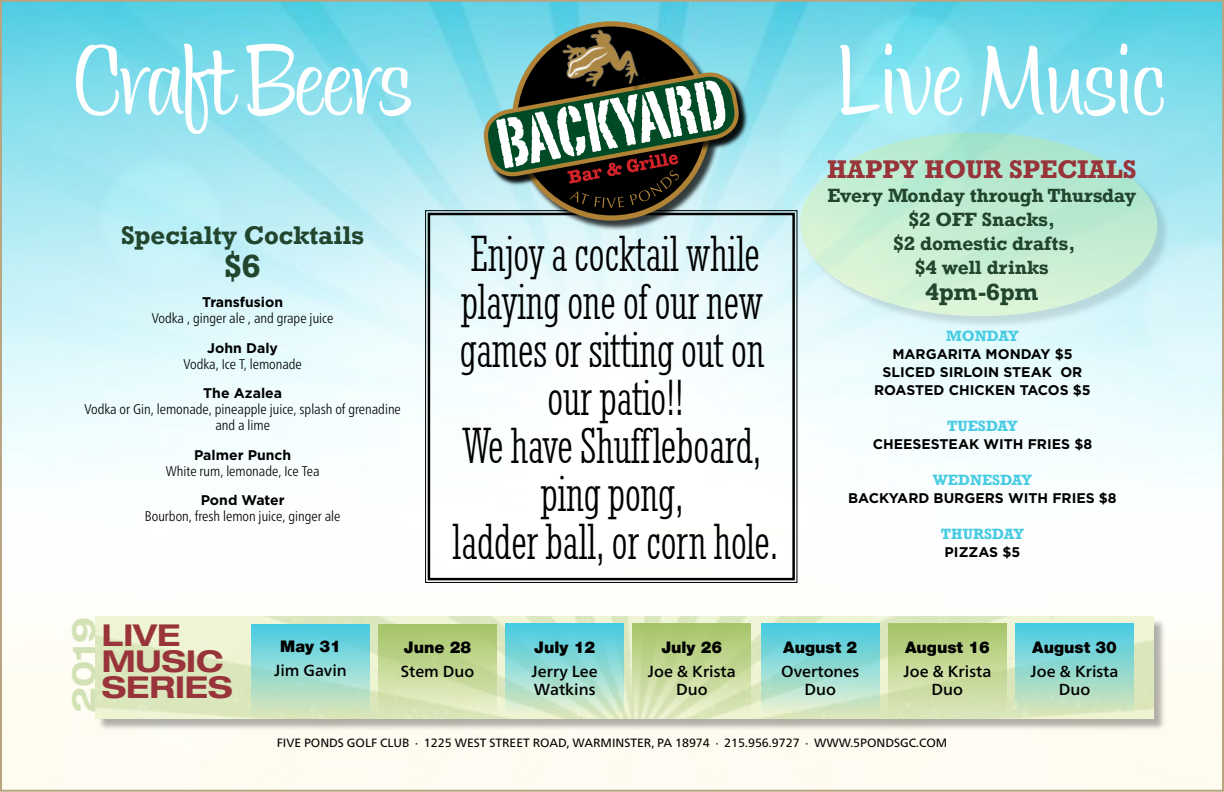
<style>
.page{position:relative;width:1224px;height:792px;background:#fff}
.page>*{position:absolute;margin:0;border:0;box-sizing:border-box;transform-origin:0 0}
.Food_Description{font:98px "Alfie Casual";letter-spacing:-.06em;color:#fff}
.Food_Description-2{font:98px "Alfie Casual";letter-spacing:-.04em;color:#fff}
.t1{font:300 condensed 48px/48px "Rockwell Nova";color:#000;text-align:center}
.Food_Description-3{font:700 expanded 32.1px "Helvetica Neue LTW1 G";color:#d2e2b4}
.Food_Description-4{font:700 expanded 30px/26px "Helvetica Neue LTW1 G";color:#98343a}
.Food_Description-5{font:700 30px "Rockwell Nova";color:#22452d}
.Food_Description-6{font:700 24px "Rockwell Nova";color:#22452d}
.Food_Description-7{font:700 24px "Rockwell Nova";color:#98343a}
.Food_Description-8{font:700 22px "Rockwell Nova";color:#22452d}
.Food_Description-9{font:700 18px/24px "Rockwell Nova";color:#22452d;text-align:center}
.Food_Description-10{font:500 16px/24px "Frutiger Neue LT Pro";color:#000}
.t2{font:300 condensed 14px/16px "Frutiger Neue LT Pro";color:#000;text-align:center}
.Food_Description-11{font:700 14px/18px "Gotham";color:#000;text-align:center}
.Food_Description-12{font:700 14px/18px "Rockwell Nova";color:#47cbe2}
.t3{font:12px "Frutiger Neue LT Pro";color:#000}
.s1{font-family:"Gotham";font-weight:700;font-stretch:normal}
.s2{font-family:"Rockwell Nova";color:#47cbe2}
.s3{font-family:"Gotham";color:#000}
.s4{font-family:"Helvetica Neue LTW1 G";font-weight:900}
</style>
<div class="page">
<img style="left:3px;top:3px;width:1218px;height:786px">
<div style="left:802px;top:134px;width:368px;height:195px;background:#000;opacity:.75"></div>
<svg style="left:800px;top:132px;width:358px;height:185px;background:#c1ecd9"></svg>
<div style="left:97px;top:618px;width:1069px;height:113px;background:#000;opacity:.75"></div>
<img style="left:96px;top:616px;width:1058px;height:103px">
<div style="left:251px;top:624px;width:119px;height:91px;background:linear-gradient(to bottom,#4bcee9,#dae6bc)"></div>
<div style="left:506px;top:624px;width:118px;height:90px;background:linear-gradient(to bottom,#47cbe2,#e0ebc7)"></div>
<div style="left:761px;top:624px;width:118px;height:90px;background:linear-gradient(to bottom,#46cae1,#e1ecc8)"></div>
<div style="left:633px;top:624px;width:118px;height:90px;background:linear-gradient(to bottom,#a6c569,#e3ebc4)"></div>
<div style="left:379px;top:624px;width:118px;height:91px;background:linear-gradient(to bottom,#a5c468,#e4ecc6)"></div>
<div style="left:888px;top:624px;width:118px;height:90px;background:linear-gradient(to bottom,#aac86e,#dce6bb)"></div>
<div style="left:1015px;top:624px;width:119px;height:90px;background:linear-gradient(to bottom,#4acde6,#d6e5ba)"></div>
<svg style="left:425px;top:210px;width:373px;height:373px"></svg>
<div style="left:428px;top:213px;width:367px;height:367px;border:2px solid #000"></div>
<div style="left:485px;top:23px;width:264px;height:208px;background:#000;opacity:.75"></div>
<svg style="left:515px;top:24px;width:194px;height:194px;background:#281d0c"></svg>
<div style="left:485px;top:74px;width:262px;height:111px;background:#000;opacity:.75"></div>
<div style="left:565px;top:25px;width:87px;height:70px;background:#000;opacity:.75"></div>
<img style="left:555px;top:19px;width:91px;height:52px">
<svg style="left:482px;top:71px;width:259px;height:137px"></svg>
<p class="Food_Description" style="left:72px;top:19px;width:343px">Craft Beers</p>
<p class="Food_Description-2" style="left:834px;top:19px;width:333px">Live Music</p>
<p class="Food_Description-6" style="left:121px;top:220px;width:244px">Specialty Cocktails</p>
<p class="Food_Description-5" style="left:224px;top:247px;width:38px">$6</p>
<p class="t2" style="left:152px;top:294px;width:183px"><span class="s1">Transfusion<br></span>Vodka , ginger ale , and grape juice</p>
<p class="t2" style="left:183px;top:340px;width:120px"><span class="s1">John Daly<br></span>Vodka, Ice T, lemonade</p>
<p class="t2" style="left:84px;top:385px;width:318px"><span class="s1">The Azalea<br></span>Vodka or Gin, lemonade, pineapple juice, splash of grenadine and a lime</p>
<p class="t2" style="left:166px;top:447px;width:155px"><span class="s1">Palmer Punch<br></span>White rum, lemonade, Ice Tea</p>
<p class="t2" style="left:145px;top:492px;width:197px"><span class="s1">Pond Water<br></span>Bourbon, fresh lemon juice, ginger ale</p>
<p class="t1" style="left:453px;top:231px;width:327px">Enjoy a cocktail while playing one of our new games or sitting out on our patio!!<br>We have Shuffleboard, ping pong,<br>ladder ball, or corn hole.</p>
<p class="Food_Description-7" style="left:827px;top:154px;width:311px">HAPPY HOUR SPECIALS</p>
<p class="Food_Description-9" style="left:827px;top:183px;width:310px">Every Monday through Thursday $2 OFF Snacks,<br>$2 domestic drafts,<br>$4 well drinks</p>
<p class="Food_Description-8" style="left:925px;top:278px;width:115px">4pm-6pm</p>
<p class="Food_Description-11" style="left:874px;top:327px;width:218px"><span class="s2">MONDAY<br></span>MARGARITA MONDAY $5<br>SLICED SIRLOIN STEAK OR<br>ROASTED CHICKEN TACOS $5</p>
<p class="Food_Description-11" style="left:873px;top:417px;width:221px"><span class="s2">TUESDAY<br></span>CHEESESTEAK WITH FRIES $8</p>
<p class="Food_Description-11" style="left:848px;top:471px;width:270px"><span class="s2">WEDNESDAY<br></span>BACKYARD BURGERS WITH FRIES $8</p>
<p class="Food_Description-12" style="left:941px;top:525px;width:84px">THURSDAY<br><span class="s3">PIZZAS $5</span></p>
<p class="Food_Description-3" style="left:63px;top:713px;width:98px;rotate:-90deg">2019</p>
<p class="Food_Description-4" style="left:102px;top:621px;width:133px">LIVE<br>MUSIC<br>SERIES</p>
<p class="Food_Description-10" style="left:274px;top:634px;width:74px;text-align:center"><span class="s4">May 31<br></span>Jim Gavin</p>
<p class="Food_Description-10" style="left:401px;top:635px;width:75px"><span class="s4">June 28<br></span>Stem Duo</p>
<p class="Food_Description-10" style="left:532px;top:635px;width:68px"><span class="s4">July 12<br></span>Jerry Lee</p>
<p class="Food_Description-10" style="left:534px;top:677px;width:63px">Watkins</p>
<p class="Food_Description-10" style="left:648px;top:635px;width:89px;text-align:center"><span class="s4">July 26<br></span>Joe &amp; Krista</p>
<p class="Food_Description-10" style="left:676px;top:677px;width:33px">Duo</p>
<p class="Food_Description-10" style="left:781px;top:635px;width:80px"><span class="s4">August 2<br></span>Overtones</p>
<p class="Food_Description-10" style="left:805px;top:677px;width:33px">Duo</p>
<p class="Food_Description-10" style="left:904px;top:635px;width:89px"><span class="s4">August 16<br></span>Joe &amp; Krista</p>
<p class="Food_Description-10" style="left:932px;top:677px;width:33px">Duo</p>
<p class="t3" style="left:277px;top:735px;width:672px">FIVE PONDS GOLF CLUB · 1225 WEST STREET ROAD, WARMINSTER, PA 18974 · 215.956.9727 · WWW.5PONDSGC.COM</p>
<p class="Food_Description-10" style="left:1031px;top:635px;width:89px"><span class="s4">August 30<br></span>Joe &amp; Krista</p>
<p class="Food_Description-10" style="left:1059px;top:677px;width:33px">Duo</p>
</div>
